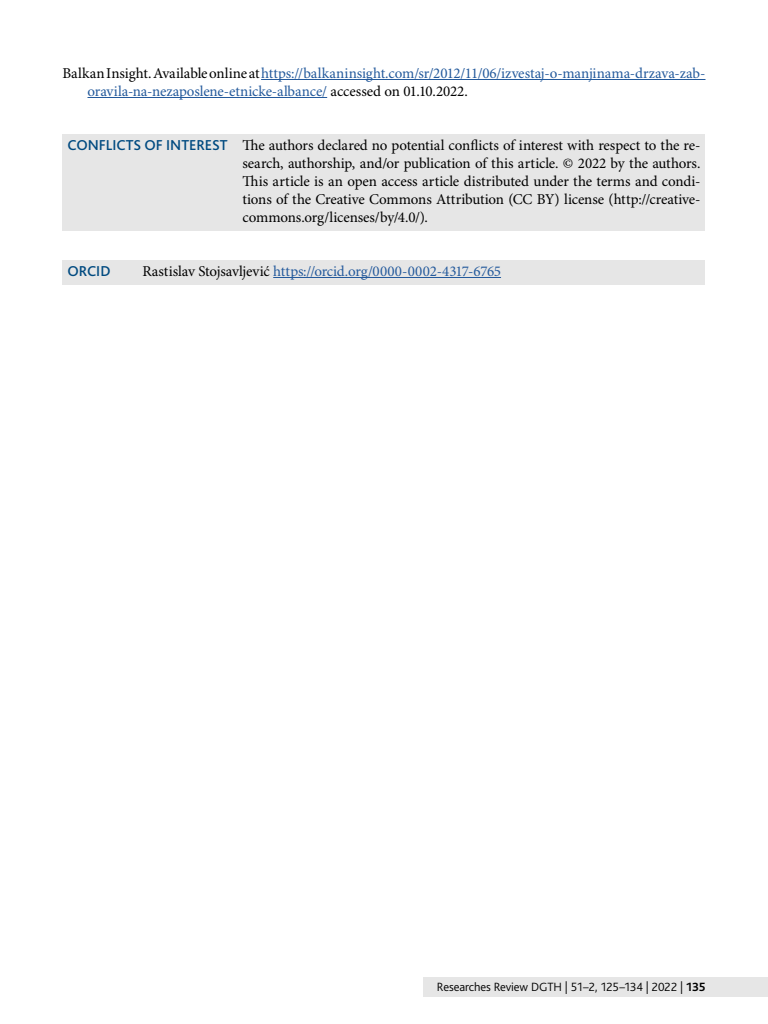
<style>
.page{position:relative;width:768px;height:1024px;background:#fff}
.page>*{position:absolute;margin:0;border:0;box-sizing:border-box;transform-origin:0 0}
.t1{font:15px/18px "Minion Pro";letter-spacing:-.01em;color:#000;text-align:justify}
.t2{font:15px/18px "Minion Pro";letter-spacing:-.005em;color:#245a9c}
.t3{font:500 15px "Bliss Pro";color:#004a80}
.t4{font:300 12.5px "Bliss Pro";letter-spacing:-.01em;color:#000}
.s1{color:#000}
.s2{font-family:"Bliss Pro";font-weight:500;color:#004a80}
.s3{font-weight:700}
</style>
<div class="page">
<div style="left:423px;top:978px;width:345px;height:20px;background:#e6e6e6"></div>
<hr style="left:261px;top:79px;width:445px;height:1px;background:#245a9c">
<hr style="left:88px;top:97px;width:239px;height:1px;background:#245a9c">
<div style="left:62px;top:134px;width:644px;height:97px;background:#e6e6e6"></div>
<div style="left:62px;top:260px;width:644px;height:25px;background:#e6e6e6"></div>
<hr style="left:273px;top:277px;width:228px;height:1px;background:#245a9c">
<p class="t2" style="left:88px;top:65px;width:620px;text-indent:-25px"><span class="s1">Balkan Insight. Available online at</span> https://balkaninsight.com/sr/2012/11/06/izvestaj-o-manjinama-drzava-zab&shy;oravila-na-nezaposlene-etnicke-albance/ <span class="s1">accessed on 01.10.2022.</span></p>
<p class="t1" style="left:243px;top:137px;width:460px;text-indent:-175px"><span class="s2">CONFLICTS OF INTEREST</span> The authors declared no potential conflicts of interest with respect to the re&shy;search, authorship, and/or publication of this article. © 2022 by the authors.<br>This article is an open access article distributed under the terms and condi&shy;tions of the Creative Commons Attribution (CC BY) license (http://creative&shy;commons.org/licenses/by/4.0/).</p>
<p class="t3" style="left:68px;top:262px;width:45px">ORCID</p>
<p class="t2" style="left:143px;top:263px;width:360px"><span class="s1">Rastislav Stojsavljević</span> https://orcid.org/0000-0002-4317-6765</p>
<p class="t4" style="left:437px;top:979px;width:270px">Researches Review DGTH | 51–2, 125–134 | 2022 | <span class="s3">135</span></p>
</div>
